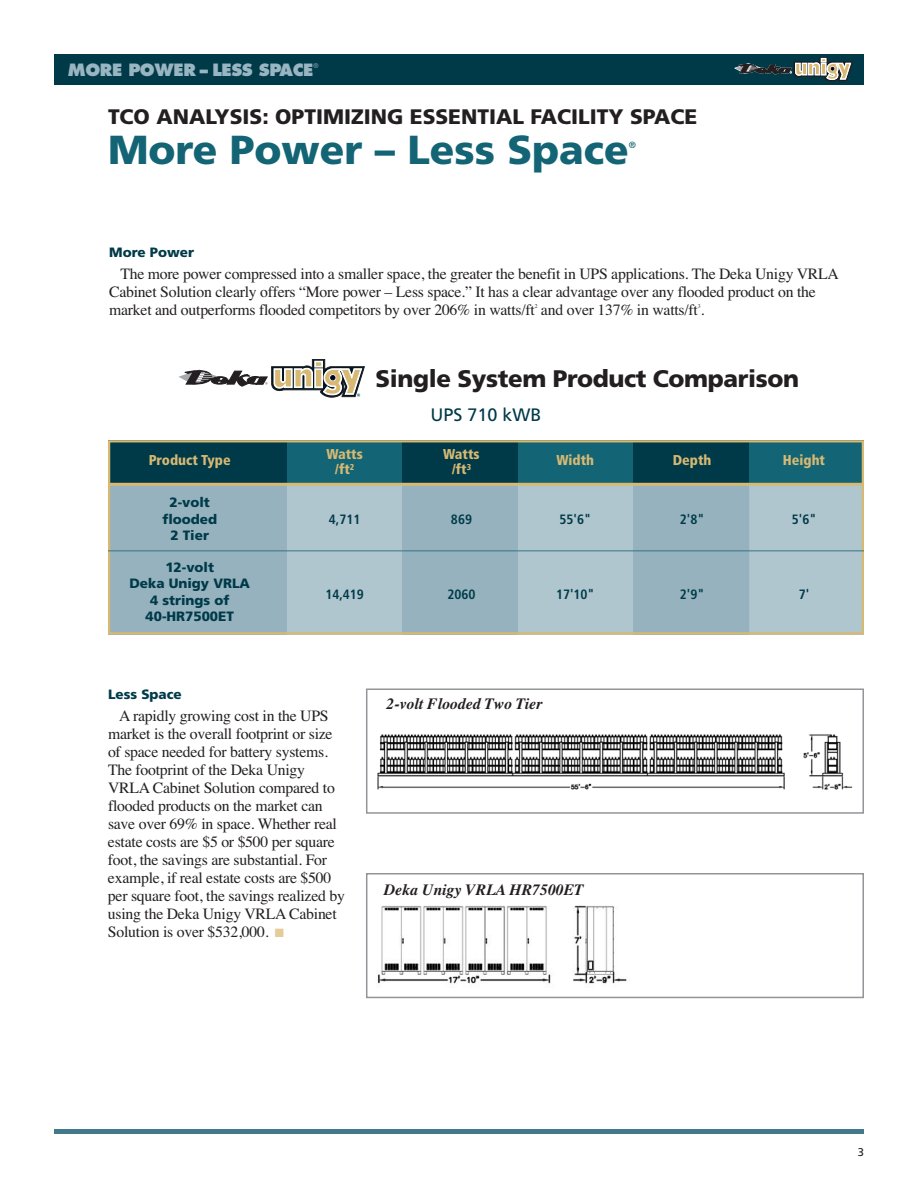
<style>
.page{position:relative;width:918px;height:1188px;background:#fff}
.page>*{position:absolute;margin:0;border:0;box-sizing:border-box;transform-origin:0 0}
.t1{font:900 40.5px "Frutiger";color:#136474}
.t2{font:900 24px "Frutiger";letter-spacing:-.015em;color:#231f20}
.t3{font:900 21px "Frutiger";color:#231f20}
.t4{font:18px "Frutiger";color:#003a49}
.t5{font:800 16.5px "Futura";letter-spacing:-.025em;color:#98b5c1}
.t6{font:15.75px/18px "Times";letter-spacing:-.015em;color:#231f20}
.t7{font:italic 700 15.75px "Times";color:#231f20}
.t8{font:900 condensed 14.25px "Frutiger";color:#d7b973}
.t9{font:900 13.5px/16.5px "Frutiger";color:#003a49;text-align:center}
.t10{font:700 condensed 13.5px "Frutiger";color:#003a49}
.t11{font:11.25px "Frutiger";color:#231f20}
.t12{font:9px "Frutiger";color:#136474}
.t13{font:condensed 6.3px "Futura";color:#98b5c1}
.t14{font:5.7px "Times";color:#231f20}
.s1{color:#e3cc97}
</style>
<div class="page">
<div style="left:108px;top:443px;width:756px;height:192px;background:#95b2be"></div>
<div style="left:108px;top:441px;width:756px;height:44px;background:#003a49"></div>
<div style="left:749px;top:486px;width:115px;height:149px;background:#b0c6cf"></div>
<div style="left:749px;top:441px;width:115px;height:44px;background:#136474"></div>
<div style="left:519px;top:485px;width:114px;height:149px;background:#b0c6cf"></div>
<div style="left:519px;top:441px;width:114px;height:44px;background:#136474"></div>
<div style="left:287px;top:485px;width:115px;height:149px;background:#b0c6cf"></div>
<div style="left:287px;top:441px;width:115px;height:44px;background:#136474"></div>
<hr style="left:108px;top:483px;width:756px;height:3px;background:#d7b973">
<div style="left:108px;top:440px;width:756px;height:194px;border:2px solid #d7b973"></div>
<div style="left:366px;top:873px;width:498px;height:125px;border:2px solid #939598"></div>
<hr style="left:54px;top:1130px;width:810px;height:4px;background:#427a8a">
<div style="left:54px;top:54px;width:810px;height:30px;background:#003a49"></div>
<svg style="left:734px;top:57px;width:118px;height:24px"></svg>
<svg style="left:178px;top:359px;width:186px;height:38px"></svg>
<hr style="left:108px;top:550px;width:756px;height:1px;background:#377384">
<img style="left:377px;top:734px;width:476px;height:56px">
<div style="left:366px;top:688px;width:498px;height:126px;border:2px solid #939598"></div>
<img style="left:377px;top:905px;width:250px;height:80px">
<p class="t5" style="left:68px;top:63px;width:247px">MORE POWER – LESS SPACE</p>
<p class="t13" style="left:313px;top:63px;width:7px">®</p>
<h3 class="t3" style="left:108px;top:108px;width:591px">TCO ANALYSIS: OPTIMIZING ESSENTIAL FACILITY SPACE</h3>
<h1 class="t1" style="left:108px;top:134px;width:522px">More Power – Less Space</h1>
<p class="t12" style="left:629px;top:141px;width:9px">®</p>
<p class="t9" style="left:109px;top:245px;width:86px">More Power</p>
<p class="t6" style="left:109px;top:265px;width:731px;text-indent:11px">The more power compressed into a smaller space, the greater the benefit in UPS applications. The Deka Unigy VRLA<br>Cabinet Solution clearly offers “More power – Less space.” It has a clear advantage over any flooded product on the market and outperforms flooded competitors by over 206% in watts/ft and over 137% in watts/ft .</p>
<p class="t14" style="left:535px;top:302px;width:4px">2</p>
<p class="t14" style="left:698px;top:302px;width:4px">3</p>
<h2 class="t2" style="left:375px;top:369px;width:425px">Single System Product Comparison</h2>
<p class="t8" style="left:149px;top:455px;width:84px">Product Type</p>
<p class="t9" style="left:162px;top:495px;width:56px">2-volt flooded</p>
<p class="t9" style="left:170px;top:528px;width:40px">2 Tier</p>
<p class="t9" style="left:129px;top:560px;width:122px">12-volt<br>Deka Unigy VRLA</p>
<p class="t9" style="left:146px;top:593px;width:90px">4 strings of<br>40-HR7500ET</p>
<p class="t4" style="left:431px;top:407px;width:112px">UPS 710 kWB</p>
<p class="t8" style="left:326px;top:449px;width:38px">Watts</p>
<p class="t8" style="left:443px;top:449px;width:38px">Watts</p>
<p class="t8" style="left:335px;top:464px;width:21px">/ft<sup>2</sup></p>
<p class="t8" style="left:452px;top:464px;width:21px">/ft<sup>3</sup></p>
<p class="t8" style="left:556px;top:455px;width:39px">Width</p>
<p class="t8" style="left:673px;top:455px;width:40px">Depth</p>
<p class="t8" style="left:783px;top:455px;width:44px">Height</p>
<p class="t10" style="left:329px;top:514px;width:33px">4,711</p>
<p class="t10" style="left:451px;top:514px;width:23px">869</p>
<p class="t10" style="left:560px;top:514px;width:33px">55'6"</p>
<p class="t10" style="left:680px;top:514px;width:26px">2'8"</p>
<p class="t10" style="left:792px;top:514px;width:26px">5'6"</p>
<p class="t10" style="left:325px;top:589px;width:40px">14,419</p>
<p class="t10" style="left:447px;top:589px;width:30px">2060</p>
<p class="t10" style="left:556px;top:589px;width:40px">17'10"</p>
<p class="t10" style="left:680px;top:589px;width:26px">2'9"</p>
<p class="t10" style="left:799px;top:589px;width:12px">7'</p>
<p class="t9" style="left:108px;top:687px;width:75px">Less Space</p>
<p class="t6" style="left:108px;top:707px;width:239px;text-indent:11px">A rapidly growing cost in the UPS market is the overall footprint or size of space needed for battery systems.<br>The footprint of the Deka Unigy VRLA Cabinet Solution compared to flooded products on the market can save over 69% in space. Whether real estate costs are $5 or $500 per square foot, the savings are substantial. For example, if real estate costs are $500 per square foot, the savings realized by using the Deka Unigy VRLA Cabinet Solution is over $532,000. <span class="s1">■</span></p>
<p class="t7" style="left:387px;top:694px;width:157px">2-volt Flooded Two Tier</p>
<p class="t7" style="left:384px;top:880px;width:201px">Deka Unigy VRLA HR7500ET</p>
<p class="t11" style="left:858px;top:1148px;width:8px">3</p>
</div>
